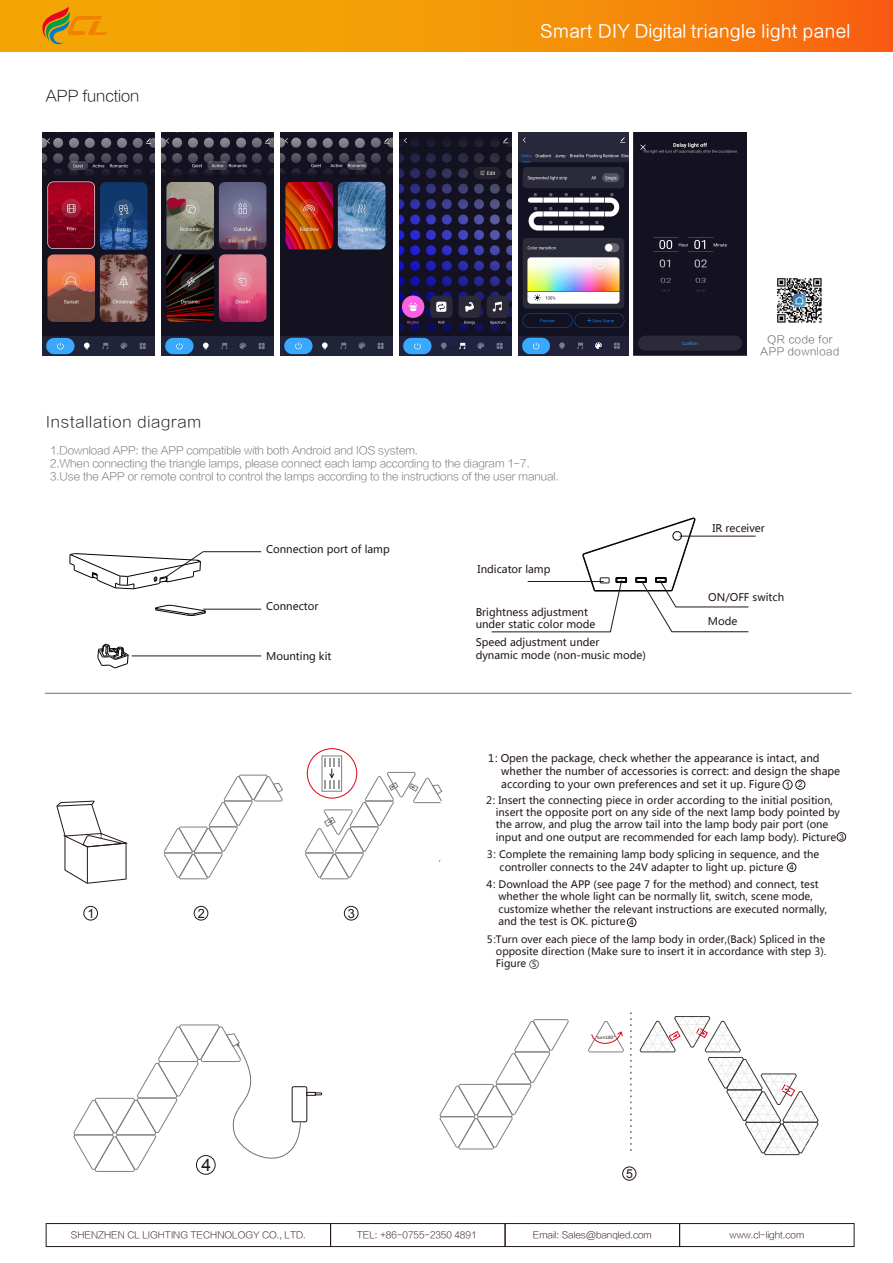
<style>
.page{position:relative;width:893px;height:1263px;background:#fff}
.page>*{position:absolute;margin:0;border:0;box-sizing:border-box;transform-origin:0 0}
.t1{font:17.4px "Arial";color:#231815}
.t2{font:17.25px "FZLTH GB1 4";letter-spacing:.025em;color:#fff}
.t3{font:15px "FZLTXHK GBK1 0";letter-spacing:.06em;color:#151515}
.t4{font:15px "FZLTXHK GBK1 0";color:#151515}
.t5{font:12.75px "Arial";color:#231815}
.t6{font:12.3px "Arial";color:#231815}
.t7{font:10.5px/12.6px "Microsoft Ya Hei";color:#231815}
.t8{font:10.5px/12.6px "FZLTXHK GBK1 0";color:#717071}
.t9{font:10.35px/12.5px "FZLTXHK GBK1 0";letter-spacing:.045em;color:#5a5858;text-align:center}
.t10{font:10.2px/12.3px "Microsoft Ya Hei";color:#231815}
.t11{font:10.05px/12.1px "Microsoft Ya Hei";color:#231815;text-align:justify}
.t12{font:9px "FZLTXHK GBK1 0";color:#231815}
.t13{font:7.95px "Arial";color:#231815}
.t14{font:4.35px "Microsoft Ya Hei";color:#231815}
.s1{font-family:"Arial";font-size:8.55px}
.s2{font-family:"Arial";font-size:8.1px}
.s3{font-family:"Arial";font-size:7.95px}
</style>
<div class="page">
<hr style="left:45px;top:693px;width:806px;height:1px;background:#717071">
<svg style="left:0;top:0;width:893px;height:51px;background:#f49009"></svg>
<svg style="left:64px;top:869px;width:63px;height:15px"></svg>
<hr style="left:87px;top:847px;width:1px;height:36px;background:#231815">
<hr style="left:126px;top:842px;width:1px;height:37px;background:#231815">
<hr style="left:65px;top:836px;width:1px;height:34px;background:#231815">
<svg style="left:56px;top:801px;width:72px;height:46px"></svg>
<svg style="left:164px;top:775px;width:119px;height:104px"></svg>
<svg style="left:305px;top:758px;width:137px;height:121px"></svg>
<div style="left:782px;top:780px;width:11px;height:10px;border:1px solid #231815;border-radius:50%"></div>
<div style="left:795px;top:780px;width:10px;height:10px;border:1px solid #231815;border-radius:50%"></div>
<div style="left:83px;top:906px;width:15px;height:14px;border:1px solid #231815;border-radius:50%"></div>
<div style="left:194px;top:906px;width:14px;height:14px;border:1px solid #231815;border-radius:50%"></div>
<div style="left:344px;top:906px;width:14px;height:14px;border:1px solid #231815;border-radius:50%"></div>
<div style="left:837px;top:832px;width:9px;height:10px;border:1px solid #231815;border-radius:50%"></div>
<div style="left:787px;top:862px;width:9px;height:10px;border:1px solid #231815;border-radius:50%"></div>
<div style="left:627px;top:917px;width:9px;height:10px;border:1px solid #231815;border-radius:50%"></div>
<svg style="left:73px;top:1024px;width:249px;height:151px"></svg>
<div style="left:196px;top:1155px;width:20px;height:20px;border:1px solid #231815;border-radius:50%"></div>
<hr style="left:460px;top:1149px;width:32px;height:1px;background:#7f7f80">
<svg style="left:440px;top:1019px;width:129px;height:130px"></svg>
<hr style="left:590px;top:1052px;width:32px;height:1px;background:#7f7f80">
<svg style="left:588px;top:1021px;width:36px;height:31px"></svg>
<svg style="left:640px;top:1016px;width:178px;height:140px"></svg>
<svg style="left:630px;top:1012px;width:1px;height:139px"></svg>
<div style="left:622px;top:1166px;width:14px;height:14px;border:1px solid #231815;border-radius:50%"></div>
<svg style="left:42px;top:7px;width:65px;height:38px;background:#d69313"></svg>
<img style="left:634px;top:133px;width:112px;height:222px">
<img style="left:777px;top:278px;width:45px;height:45px">
<hr style="left:680px;top:536px;width:76px;height:1px;background:#231815">
<svg style="left:491px;top:518px;width:258px;height:114px"></svg>
<svg style="left:155px;top:605px;width:51px;height:11px"></svg>
<svg style="left:98px;top:644px;width:30px;height:24px"></svg>
<svg style="left:70px;top:551px;width:192px;height:38px"></svg>
<hr style="left:203px;top:609px;width:58px;height:1px;background:#231815">
<hr style="left:132px;top:656px;width:129px;height:1px;background:#231815">
<div style="left:46px;top:1223px;width:285px;height:24px;border:1px solid #231815"></div>
<div style="left:330px;top:1223px;width:175px;height:24px;border:1px solid #231815"></div>
<div style="left:505px;top:1223px;width:175px;height:24px;border:1px solid #231815"></div>
<div style="left:679px;top:1223px;width:175px;height:24px;border:1px solid #231815"></div>
<img style="left:42px;top:133px;width:113px;height:222px">
<img style="left:161px;top:133px;width:113px;height:222px">
<img style="left:280px;top:133px;width:112px;height:222px">
<img style="left:399px;top:133px;width:113px;height:222px">
<img style="left:518px;top:133px;width:110px;height:222px">
<h3 class="t4" style="left:46px;top:88px;width:95px">APP function</h3>
<h3 class="t3" style="left:46px;top:414px;width:157px">Installation diagram</h3>
<h2 class="t2" style="left:540px;top:22px;width:312px">Smart DIY Digital triangle light panel</h2>
<p class="t9" style="left:761px;top:333px;width:80px">QR code for<br>APP download</p>
<p class="t8" style="left:50px;top:445px;width:510px">1.Download APP: the APP compatible with both Android and IOS system.<br>2.When connecting the triangle lamps, please connect each lamp according to the diagram 1-7.<br>3.Use the APP or remote control to control the lamps according to the instructions of the user manual.</p>
<p class="t7" style="left:266px;top:543px;width:125px">Connection port of lamp</p>
<p class="t7" style="left:266px;top:600px;width:54px">Connector</p>
<p class="t7" style="left:266px;top:649px;width:67px">Mounting kit</p>
<p class="t7" style="left:478px;top:562px;width:74px">Indicator lamp</p>
<p class="t7" style="left:476px;top:605px;width:121px">Brightness adjustment under static color mode</p>
<p class="t7" style="left:476px;top:636px;width:172px">Speed adjustment under<br>dynamic mode (non-music mode)</p>
<p class="t7" style="left:712px;top:521px;width:54px">IR receiver</p>
<p class="t7" style="left:708px;top:590px;width:77px">ON/OFF switch</p>
<p class="t7" style="left:708px;top:615px;width:31px">Mode</p>
<p class="t5" style="left:87px;top:905px;width:9px">1</p>
<p class="t5" style="left:198px;top:905px;width:9px">2</p>
<p class="t5" style="left:348px;top:905px;width:9px">3</p>
<h1 class="t1" style="left:201px;top:1154px;width:11px">4</h1>
<p class="t7" style="left:501px;top:752px;width:340px;text-indent:-13px">1: Open the package, check whether the appearance is intact, and whether the number of accessories is correct: and design the shape according to your own preferences and set it up. Figure <span class="s1">1</span> <span class="s2">2</span></p>
<p class="t10" style="left:496px;top:794px;width:349px;text-indent:-10px">2: Insert the connecting piece in order according to the initial position, insert the opposite port on any side of the next lamp body pointed by the arrow, and plug the arrow tail into the lamp body pair port (one input and one output are recommended for each lamp body). Picture <span class="s3">3</span></p>
<p class="t10" style="left:500px;top:848px;width:321px;text-indent:-13px">3: Complete the remaining lamp body splicing in sequence, and the controller connects to the 24V adapter to light up. picture</p>
<p class="t10" style="left:498px;top:878px;width:330px;text-indent:-12px">4: Download the APP (see page 7 for the method) and connect, test whether the whole light can be normally lit, switch, scene mode, customize whether the relevant instructions are executed normally, and the test is OK. picture</p>
<p class="t13" style="left:790px;top:862px;width:6px">4</p>
<p class="t13" style="left:630px;top:917px;width:6px">4</p>
<p class="t11" style="left:496px;top:933px;width:332px;text-indent:-9px">5:Turn over each piece of the lamp body in order,(Back) Spliced in the opposite direction (Make sure to insert it in accordance with step 3).<br>Figure ⑤</p>
<p class="t14" style="left:597px;top:1035px;width:20px">turn180°</p>
<p class="t6" style="left:626px;top:1166px;width:8px">5</p>
<p class="t12" style="left:71px;top:1230px;width:237px">SHENZHEN CL LIGHTING TECHNOLOGY CO., LTD.</p>
<p class="t12" style="left:357px;top:1230px;width:121px">TEL: +86-0755-2350 4891</p>
<p class="t12" style="left:533px;top:1230px;width:120px">Email: Sales@banqled.com</p>
<p class="t12" style="left:730px;top:1230px;width:76px">www.cl-light.com</p>
</div>
